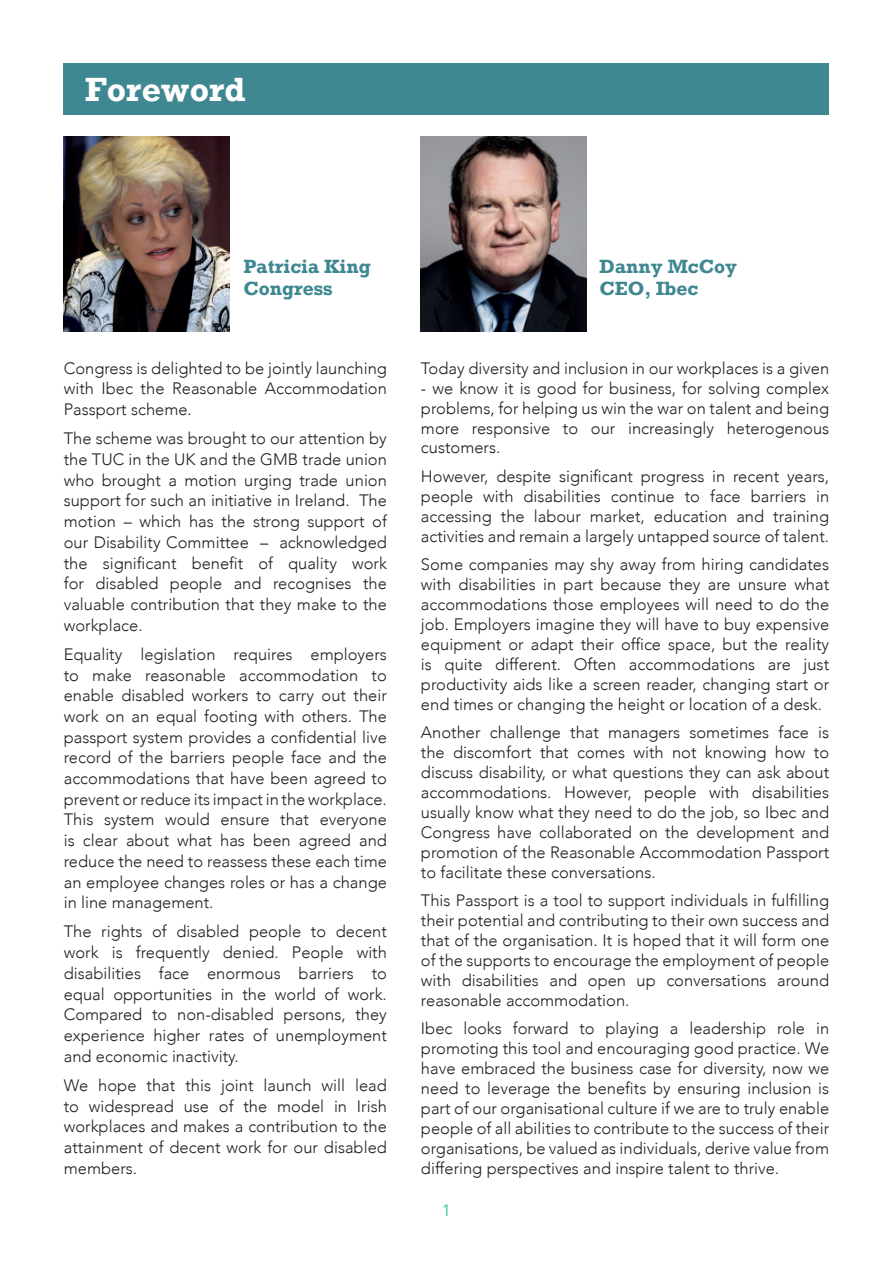
<style>
.page{position:relative;width:893px;height:1263px;background:#fff}
.page>*{position:absolute;margin:0;border:0;box-sizing:border-box;transform-origin:0 0}
.t1{font:700 31.5px "Rockwell Nova";color:#fff}
.t2{font:700 18px/21.6px "Rockwell Nova";color:#3f8891}
.t3{font:300 16.5px/20.7px "Avenir";color:#231f20;text-align:justify}
.t4{font:16.5px "Avenir";color:#41bea3}
</style>
<div class="page">
<div style="left:64px;top:64px;width:765px;height:51px;background:#3f8891"></div>
<img style="left:64px;top:136px;width:166px;height:195px">
<img style="left:421px;top:136px;width:166px;height:196px">
<h1 class="t1" style="left:85px;top:69px;width:162px">Foreword</h1>
<p class="t2" style="left:243px;top:256px;width:129px">Patricia King<br>Congress</p>
<p class="t2" style="left:600px;top:256px;width:139px">Danny McCoy<br>CEO, Ibec</p>
<p class="t3" style="left:64px;top:358px;width:325px">Congress is delighted to be jointly launching with Ibec the Reasonable Accommodation Passport scheme.</p>
<p class="t3" style="left:64px;top:429px;width:325px">The scheme was brought to our attention by the TUC in the UK and the GMB trade union who brought a motion urging trade union support for such an initiative in Ireland. The motion – which has the strong support of our Disability Committee – acknowledged the significant benefit of quality work for disabled people and recognises the valuable contribution that they make to the workplace.</p>
<p class="t3" style="left:64px;top:644px;width:325px">Equality legislation requires employers to make reasonable accommodation to enable disabled workers to carry out their work on an equal footing with others. The passport system provides a confidential live record of the barriers people face and the accommodations that have been agreed to prevent or reduce its impact in the workplace.<br>This system would ensure that everyone is clear about what has been agreed and reduce the need to reassess these each time an employee changes roles or has a change in line management.</p>
<p class="t3" style="left:64px;top:922px;width:325px">The rights of disabled people to decent work is frequently denied. People with disabilities face enormous barriers to equal opportunities in the world of work.<br>Compared to non-disabled persons, they experience higher rates of unemployment and economic inactivity.</p>
<p class="t3" style="left:64px;top:1075px;width:325px">We hope that this joint launch will lead to widespread use of the model in Irish workplaces and makes a contribution to the attainment of decent work for our disabled members.</p>
<p class="t3" style="left:421px;top:358px;width:410px">Today diversity and inclusion in our workplaces is a given</p>
<p class="t3" style="left:421px;top:378px;width:410px;line-height:20px">- we know it is good for business, for solving complex problems, for helping us win the war on talent and being more responsive to our increasingly heterogenous customers.</p>
<p class="t3" style="left:421px;top:467px;width:410px;line-height:20px">However, despite significant progress in recent years, people with disabilities continue to face barriers in accessing the labour market, education and training activities and remain a largely untapped source of talent.</p>
<p class="t3" style="left:421px;top:555px;width:410px;line-height:20px">Some companies may shy away from hiring candidates with disabilities in part because they are unsure what accommodations those employees will need to do the job. Employers imagine they will have to buy expensive equipment or adapt their office space, but the reality is quite different. Often accommodations are just productivity aids like a screen reader, changing start or end times or changing the height or location of a desk.</p>
<p class="t3" style="left:421px;top:723px;width:410px;line-height:20px">Another challenge that managers sometimes face is the discomfort that comes with not knowing how to discuss disability, or what questions they can ask about accommodations. However, people with disabilities usually know what they need to do the job, so Ibec and Congress have collaborated on the development and promotion of the Reasonable Accommodation Passport to facilitate these conversations.</p>
<p class="t3" style="left:421px;top:891px;width:410px;line-height:20px">This Passport is a tool to support individuals in fulfilling their potential and contributing to their own success and that of the organisation. It is hoped that it will form one of the supports to encourage the employment of people with disabilities and open up conversations around reasonable accommodation.</p>
<p class="t3" style="left:421px;top:1019px;width:410px;line-height:20px">Ibec looks forward to playing a leadership role in promoting this tool and encouraging good practice. We have embraced the business case for diversity, now we need to leverage the benefits by ensuring inclusion is part of our organisational culture if we are to truly enable people of all abilities to contribute to the success of their organisations, be valued as individuals, derive value from differing perspectives and inspire talent to thrive.</p>
<p class="t4" style="left:442px;top:1199px;width:11px">1</p>
</div>
